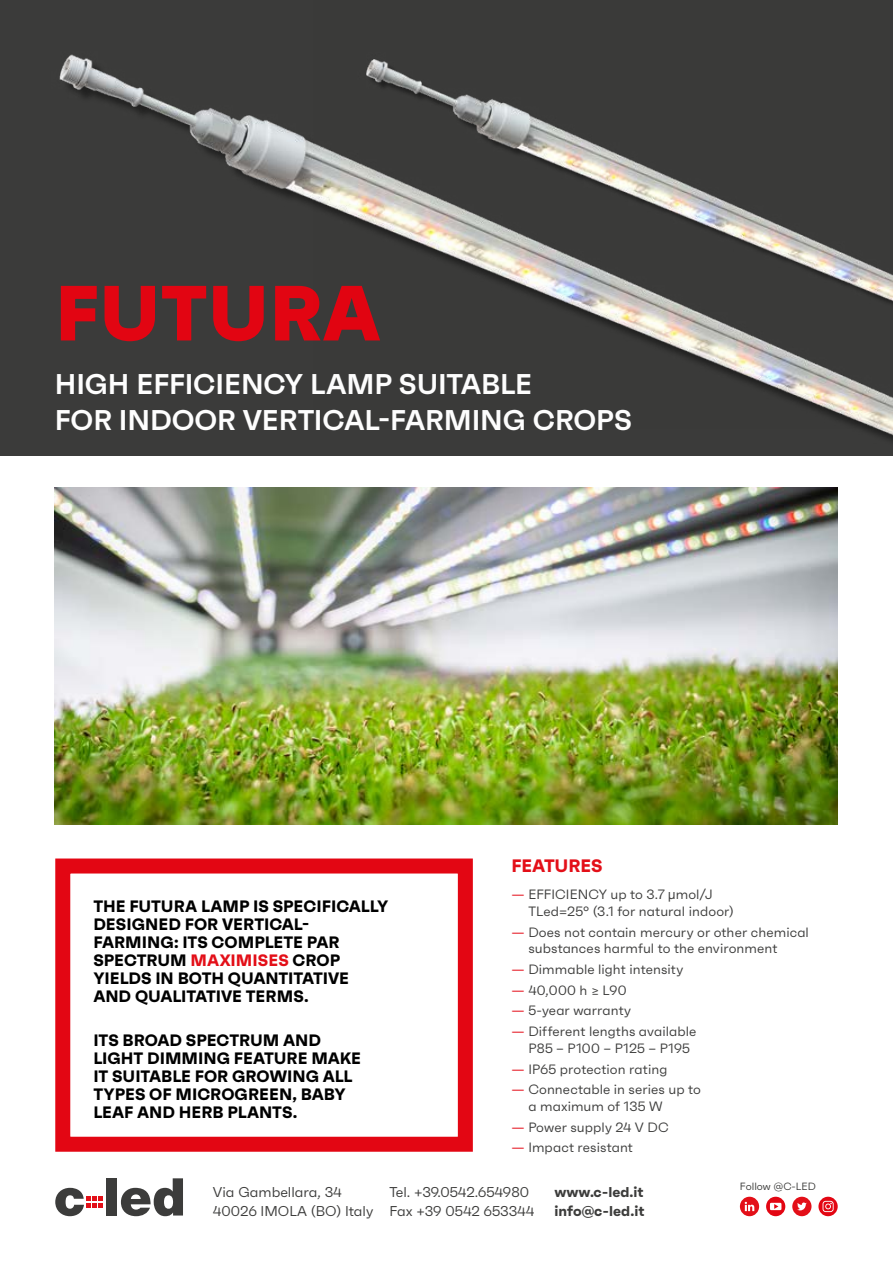
<style>
.page{position:relative;width:893px;height:1263px;background:#fff}
.page>*{position:absolute;margin:0;border:0;box-sizing:border-box;transform-origin:0 0}
.t1{font:800 78px "Faktum";color:#e30613}
.t2{font:600 28.5px/36px "Faktum";letter-spacing:-.005em;color:#fff}
.t3{font:700 18px "Faktum";color:#e30f18}
.t4{font:700 16.5px/18px "Faktum";color:#000}
.t5{font:14.25px/18.9px "Faktum";color:#3c3c3b}
.t6{font:700 14.25px/18.9px "Faktum";color:#3c3c3b}
.t7{font:13.5px/16.5px "Faktum";letter-spacing:.005em;color:#3c3c3b}
.t8{font:10.5px "Faktum";color:#3c3c3b}
.s1{color:#e30f18}
.s2{color:#e30613}
.s3{font-family:"Helvetica Now Display"}
</style>
<div class="page">
<div style="left:106px;top:1178px;width:10px;height:37px;background:#3c3c3b"></div>
<svg style="left:121px;top:1178px;width:62px;height:38px"></svg>
<svg style="left:55px;top:1188px;width:48px;height:28px"></svg>
<svg style="left:766px;top:1197px;width:19px;height:19px"></svg>
<svg style="left:740px;top:1197px;width:19px;height:19px"></svg>
<svg style="left:792px;top:1197px;width:19px;height:19px"></svg>
<svg style="left:818px;top:1197px;width:20px;height:19px"></svg>
<div style="left:62px;top:58px;width:831px;height:413px;background:#000;opacity:.45"></div>
<div style="left:0;top:0;width:893px;height:455px;background:#3b3b3a"></div>
<img style="left:314px;top:0;width:579px;height:428px">
<div style="left:55px;top:858px;width:418px;height:294px;border:15px solid #e30613"></div>
<img style="left:55px;top:488px;width:783px;height:337px">
<h1 class="t1" style="left:55px;top:264px;width:327px">FUTURA</h1>
<h2 class="t2" style="left:55px;top:365px;width:578px">HIGH EFFICIENCY LAMP SUITABLE<br>FOR INDOOR VERTICAL-FARMING CROPS</h2>
<p class="t4" style="left:93px;top:897px;width:297px">THE FUTURA LAMP IS SPECIFICALLY<br>DESIGNED FOR VERTICAL-<br>FARMING: ITS COMPLETE PAR<br>SPECTRUM <span class="s1">MAXIMISES</span> CROP<br>YIELDS IN BOTH QUANTITATIVE<br>AND QUALITATIVE TERMS.</p>
<p class="t4" style="left:93px;top:1031px;width:269px">ITS BROAD SPECTRUM AND<br>LIGHT DIMMING FEATURE MAKE<br>IT SUITABLE FOR GROWING ALL<br>TYPES OF MICROGREEN, BABY<br>LEAF AND HERB PLANTS.</p>
<h3 class="t3" style="left:511px;top:854px;width:93px">FEATURES</h3>
<p class="t7" style="left:528px;top:886px;width:207px;text-indent:-17px"><span class="s2">—</span> EFFICIENCY up to 3.7 <span class="s3">µ</span>mol/J<br>TLed=25° (3.1 for natural indoor)</p>
<p class="t7" style="left:528px;top:923px;width:282px;text-indent:-17px"><span class="s2">—</span> Does not contain mercury or other chemical substances harmful to the environment</p>
<p class="t7" style="left:511px;top:961px;width:173px"><span class="s2">—</span> Dimmable light intensity</p>
<p class="t7" style="left:511px;top:982px;width:117px"><span class="s2">—</span> 40,000 h ≥ L90</p>
<p class="t7" style="left:511px;top:1002px;width:121px"><span class="s2">—</span> 5-year warranty</p>
<p class="t7" style="left:528px;top:1023px;width:170px;text-indent:-17px"><span class="s2">—</span> Different lengths available<br>P85 – P100 – P125 – P195</p>
<p class="t7" style="left:511px;top:1060px;width:158px"><span class="s2">—</span> IP65 protection rating</p>
<p class="t7" style="left:528px;top:1081px;width:174px;text-indent:-17px"><span class="s2">—</span> Connectable in series up to a maximum of 135 W</p>
<p class="t7" style="left:511px;top:1118px;width:159px"><span class="s2">—</span> Power supply 24 V DC</p>
<p class="t7" style="left:511px;top:1139px;width:123px"><span class="s2">—</span> Impact resistant</p>
<p class="t5" style="left:213px;top:1183px;width:162px">Via Gambellara, 34<br>40026 IMOLA (BO) Italy</p>
<p class="t6" style="left:554px;top:1183px;width:91px">www.c-led.it info@c-led.it</p>
<p class="t5" style="left:389px;top:1183px;width:146px">Tel. +39.0542.654980<br>Fax +39 0542 653344</p>
<p class="t8" style="left:740px;top:1180px;width:77px">Follow @C-LED</p>
</div>
